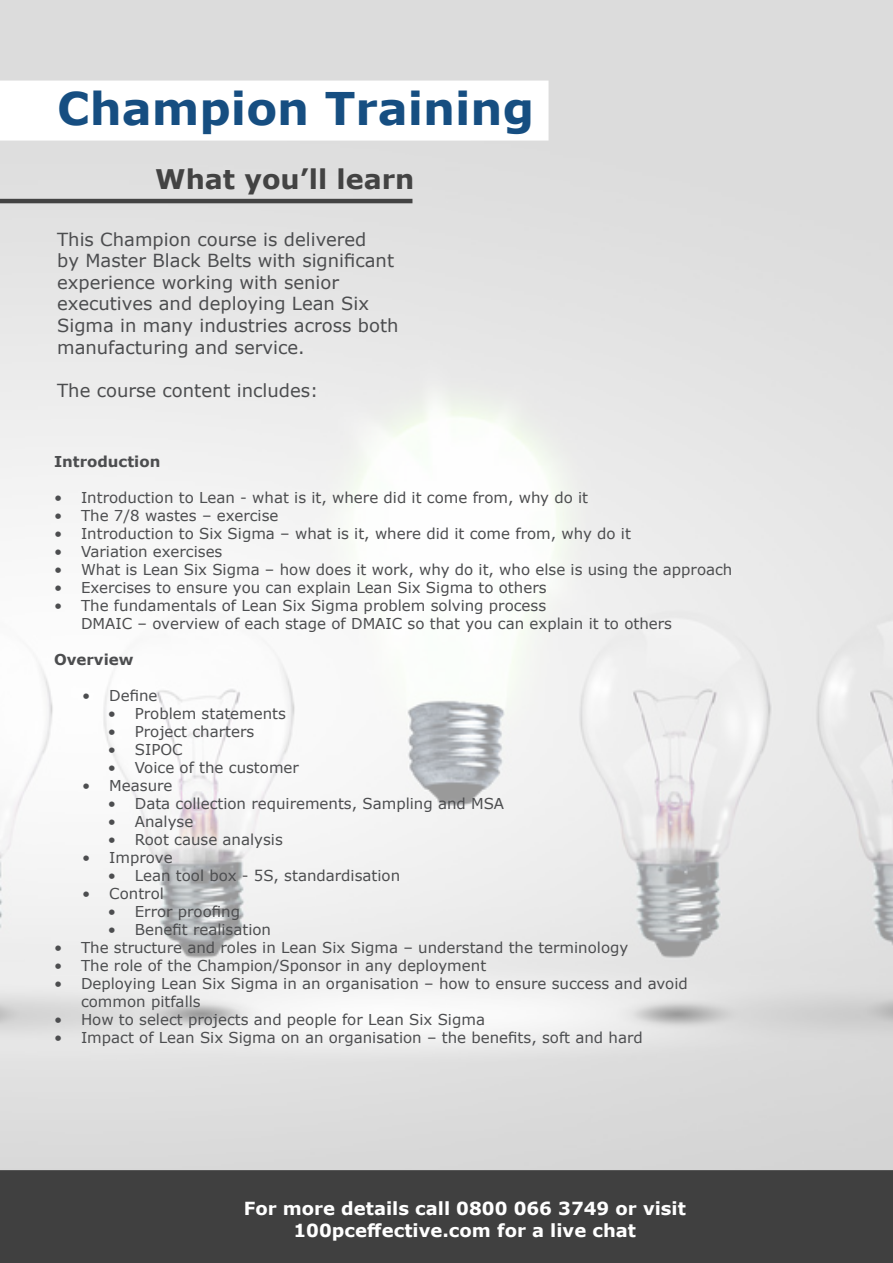
<style>
.page{position:relative;width:893px;height:1263px;background:#fff}
.page>*{position:absolute;margin:0;border:0;box-sizing:border-box;transform-origin:0 0}
.t1{font:700 45px "Verdana";color:#164e81}
.t2{font:700 27px "Verdana";color:#434343}
.t3{font:18px/21.6px "Verdana";color:#4c4d4f}
.t4{font:700 18px/21.6px "Verdana";color:#fff;text-align:center}
.t5{font:15px/18px "Verdana";color:#4c4d4f}
.t6{font:700 15px "Verdana";color:#4c4d4f}
</style>
<div class="page">
<img style="left:0;top:0;width:893px;height:1170px">
<div style="left:0;top:1170px;width:893px;height:93px;background:#404040"></div>
<div style="left:0;top:81px;width:549px;height:60px;background:#fff"></div>
<hr style="left:0;top:199px;width:412px;height:4px;background:#434343">
<p class="t1" style="left:57px;top:76px;width:478px">Champion Training</p>
<p class="t2" style="left:155px;top:160px;width:261px">What you’ll learn</p>
<p class="t3" style="left:57px;top:228px;width:343px">This Champion course is delivered<br>by Master Black Belts with significant experience working with senior executives and deploying Lean Six Sigma in many industries across both manufacturing and service.</p>
<p class="t3" style="left:57px;top:379px;width:263px">The course content includes:</p>
<p class="t6" style="left:54px;top:450px;width:108px">Introduction</p>
<p class="t5" style="left:54px;top:488px;width:536px">• Introduction to Lean - what is it, where did it come from, why do it</p>
<p class="t5" style="left:54px;top:506px;width:226px">• The 7/8 wastes – exercise</p>
<p class="t5" style="left:54px;top:524px;width:578px">• Introduction to Six Sigma – what is it, where did it come from, why do it</p>
<p class="t5" style="left:54px;top:542px;width:170px">• Variation exercises</p>
<p class="t5" style="left:54px;top:560px;width:680px">• What is Lean Six Sigma – how does it work, why do it, who else is using the approach</p>
<p class="t5" style="left:54px;top:578px;width:494px">• Exercises to ensure you can explain Lean Six Sigma to others</p>
<p class="t5" style="left:81px;top:596px;width:592px;text-indent:-27px">• The fundamentals of Lean Six Sigma problem solving process<br>DMAIC – overview of each stage of DMAIC so that you can explain it to others</p>
<p class="t6" style="left:54px;top:648px;width:81px">Overview</p>
<p class="t5" style="left:82px;top:686px;width:77px">• Define</p>
<p class="t5" style="left:108px;top:704px;width:180px">• Problem statements</p>
<p class="t5" style="left:108px;top:722px;width:148px">• Project charters</p>
<p class="t5" style="left:108px;top:740px;width:76px">• SIPOC</p>
<p class="t5" style="left:108px;top:758px;width:193px">• Voice of the customer</p>
<p class="t5" style="left:82px;top:776px;width:92px">• Measure</p>
<p class="t5" style="left:108px;top:794px;width:398px">• Data collection requirements, Sampling and MSA</p>
<p class="t5" style="left:108px;top:812px;width:87px">• Analyse</p>
<p class="t5" style="left:108px;top:830px;width:177px">• Root cause analysis</p>
<p class="t5" style="left:82px;top:848px;width:92px">• Improve</p>
<p class="t5" style="left:108px;top:866px;width:294px">• Lean tool box - 5S, standardisation</p>
<p class="t5" style="left:82px;top:884px;width:83px">• Control</p>
<p class="t5" style="left:108px;top:902px;width:134px">• Error proofing</p>
<p class="t5" style="left:108px;top:920px;width:165px">• Benefit realisation</p>
<p class="t5" style="left:54px;top:938px;width:576px">• The structure and roles in Lean Six Sigma – understand the terminology</p>
<p class="t5" style="left:54px;top:956px;width:434px">• The role of the Champion/Sponsor in any deployment</p>
<p class="t5" style="left:81px;top:974px;width:608px;text-indent:-27px">• Deploying Lean Six Sigma in an organisation – how to ensure success and avoid common pitfalls</p>
<p class="t5" style="left:54px;top:1010px;width:433px">• How to select projects and people for Lean Six Sigma</p>
<p class="t5" style="left:54px;top:1028px;width:590px">• Impact of Lean Six Sigma on an organisation – the benefits, soft and hard</p>
<p class="t4" style="left:244px;top:1197px;width:444px">For more details call 0800 066 3749 or visit<br>100pceffective.com for a live chat</p>
</div>
